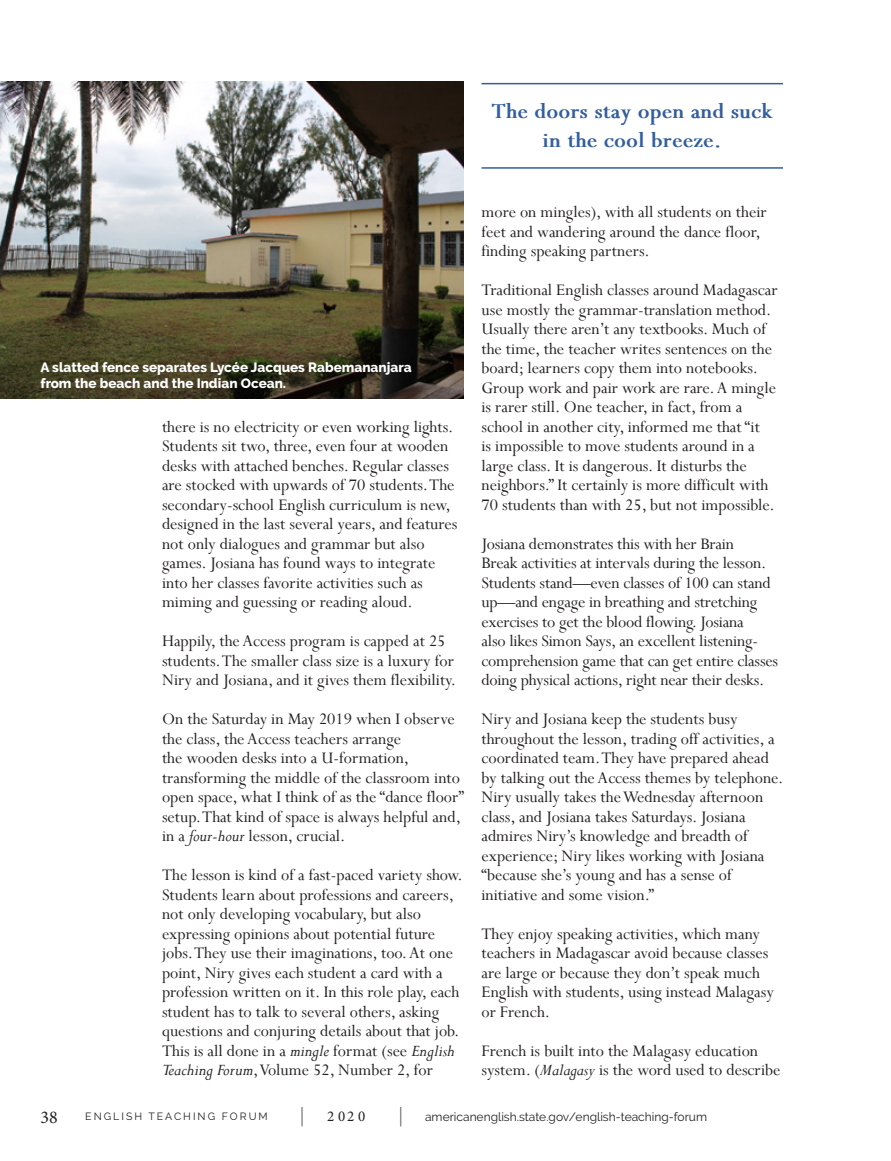
<style>
.page{position:relative;width:891px;height:1161px;background:#fff}
.page>*{position:absolute;margin:0;border:0;box-sizing:border-box;transform-origin:0 0}
.t1{font:700 24px/28.8px "Perpetua";color:#325e9f;text-align:center}
.Body{font:18px/19.5px "Perpetua";color:#231f20}
.t2{font:18px "Minion Pro";color:#231f20}
.t3{font:15px "Minion Pro";color:#231f20}
.t4{font:800 13.5px/16.2px "Raleway";color:#fff}
.t5{font:12px "Raleway";color:#231f20}
.t6{font:10.5px "Raleway";letter-spacing:.19em;color:#231f20}
.s1{font-style:italic}
</style>
<div class="page">
<svg style="left:301px;top:1107px;width:2px;height:19px"></svg>
<svg style="left:400px;top:1107px;width:1px;height:19px"></svg>
<img style="left:0;top:81px;width:464px;height:317px">
<hr style="left:482px;top:83px;width:301px;height:1px;background:#325e9f">
<hr style="left:482px;top:167px;width:301px;height:2px;background:#325e9f">
<p class="t1" style="left:492px;top:98px;width:283px">The doors stay open and suck in the cool breeze.</p>
<p class="t4" style="left:40px;top:359px;width:373px">A slatted fence separates Lycée Jacques Rabemananjara from the beach and the Indian Ocean.</p>
<p class="Body" style="left:162px;top:417px;width:297px">there is no electricity or even working lights.<br>Students sit two, three, even four at wooden desks with attached benches. Regular classes are stocked with upwards of 70 students. The secondary-school English curriculum is new, designed in the last several years, and features not only dialogues and grammar but also games. Josiana has found ways to integrate into her classes favorite activities such as miming and guessing or reading aloud.</p>
<p class="Body" style="left:162px;top:631px;width:296px">Happily, the Access program is capped at 25 students. The smaller class size is a luxury for<br>Niry and Josiana, and it gives them flexibility.</p>
<p class="Body" style="left:162px;top:709px;width:304px">On the Saturday in May 2019 when I observe the class, the Access teachers arrange<br>the wooden desks into a U-formation, transforming the middle of the classroom into open space, what I think of as the “dance floor” setup. That kind of space is always helpful and, in a <span class="s1">four-hour</span> lesson, crucial.</p>
<p class="Body" style="left:162px;top:865px;width:302px">The lesson is kind of a fast-paced variety show.<br>Students learn about professions and careers, not only developing vocabulary, but also expressing opinions about potential future jobs. They use their imaginations, too. At one point, Niry gives each student a card with a profession written on it. In this role play, each student has to talk to several others, asking questions and conjuring details about that job.<br>This is all done in a <span class="s1">mingle</span> format (see <span class="s1">English Teaching Forum</span>, Volume 52, Number 2, for</p>
<p class="Body" style="left:482px;top:202px;width:287px">more on mingles), with all students on their feet and wandering around the dance floor, finding speaking partners.</p>
<p class="Body" style="left:482px;top:280px;width:298px">Traditional English classes around Madagascar use mostly the grammar-translation method.<br>Usually there aren’t any textbooks. Much of the time, the teacher writes sentences on the board; learners copy them into notebooks.<br>Group work and pair work are rare. A mingle is rarer still. One teacher, in fact, from a school in another city, informed me that “it<br>is impossible to move students around in a large class. It is dangerous. It disturbs the neighbors.” It certainly is more difficult with 70 students than with 25, but not impossible.</p>
<p class="Body" style="left:482px;top:534px;width:298px">Josiana demonstrates this with her Brain<br>Break activities at intervals during the lesson.<br>Students stand—even classes of 100 can stand up—and engage in breathing and stretching exercises to get the blood flowing. Josiana<br>also likes Simon Says, an excellent listening&shy;comprehension game that can get entire classes doing physical actions, right near their desks.</p>
<p class="Body" style="left:482px;top:709px;width:303px">Niry and Josiana keep the students busy throughout the lesson, trading off activities, a coordinated team. They have prepared ahead by talking out the Access themes by telephone.<br>Niry usually takes the Wednesday afternoon class, and Josiana takes Saturdays. Josiana admires Niry’s knowledge and breadth of experience; Niry likes working with Josiana “because she’s young and has a sense of initiative and some vision.”</p>
<p class="Body" style="left:482px;top:923px;width:294px">They enjoy speaking activities, which many teachers in Madagascar avoid because classes are large or because they don’t speak much English with students, using instead Malagasy or French.</p>
<p class="Body" style="left:482px;top:1040px;width:301px">French is built into the Malagasy education system. (<span class="s1">Malagasy</span> is the word used to describe</p>
<p class="t2" style="left:40px;top:1105px;width:19px">38</p>
<p class="t6" style="left:85px;top:1110px;width:184px">ENGLISH TEACHING FORUM</p>
<p class="t3" style="left:327px;top:1106px;width:40px">2020</p>
<p class="t5" style="left:425px;top:1110px;width:284px">americanenglish.state.gov/english-teaching-forum</p>
</div>
